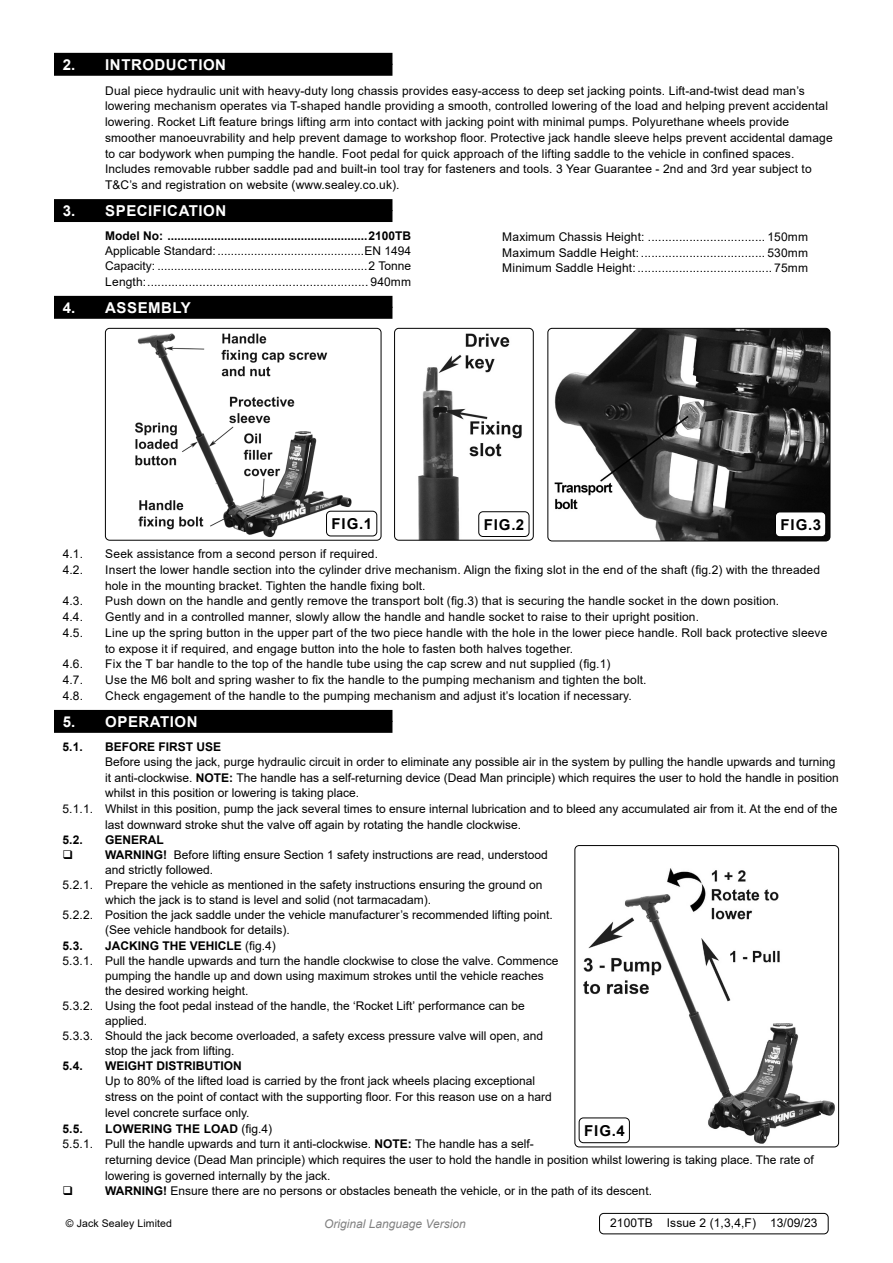
<style>
.page{position:relative;width:893px;height:1263px;background:#fff}
.page>*{position:absolute;margin:0;border:0;box-sizing:border-box;transform-origin:0 0}
.t1{font:700 15px "Arial";letter-spacing:.035em;color:#fff}
.t2{font:700 15px "Arial";letter-spacing:.065em;color:#000}
.Body__Tabbed{font:12px/15.8px "Arial";color:#000}
.Specifications__Tabbed{font:12px "Arial";letter-spacing:.01em;color:#000}
.Specifications__Tabbed-2{font:700 12px "Arial";color:#000}
.Body__Footer{font:12px "Arial";letter-spacing:.01em;color:#000}
.t3{font:italic 12px "Arial";color:#818181}
.Body__Justified__7pt{font:10.5px "Arial";letter-spacing:.01em;color:#000}
.s1{font-weight:700}
.s2{font-weight:400}
</style>
<div class="page">
<div style="left:54px;top:64px;width:338px;height:12px;background:#000"></div>
<div style="left:54px;top:53px;width:338px;height:12px;background:#000"></div>
<div style="left:54px;top:210px;width:338px;height:12px;background:#000"></div>
<div style="left:54px;top:199px;width:338px;height:12px;background:#000"></div>
<div style="left:54px;top:307px;width:338px;height:12px;background:#000"></div>
<div style="left:54px;top:296px;width:338px;height:12px;background:#000"></div>
<div style="left:54px;top:721px;width:338px;height:12px;background:#000"></div>
<div style="left:54px;top:710px;width:338px;height:12px;background:#000"></div>
<img style="left:135px;top:333px;width:220px;height:205px">
<div style="left:105px;top:328px;width:276px;height:213px;border:1px solid #000;border-radius:4px"></div>
<div style="left:327px;top:511px;width:50px;height:25px;background:#fff;border-radius:4px"></div>
<div style="left:326px;top:511px;width:51px;height:25px;border:1px solid #000;border-radius:4px"></div>
<img style="left:396px;top:333px;width:126px;height:206px">
<div style="left:394px;top:328px;width:140px;height:213px;border:1px solid #000;border-radius:4px"></div>
<div style="left:479px;top:512px;width:50px;height:24px;background:#fff;border-radius:4px"></div>
<div style="left:478px;top:511px;width:51px;height:26px;border:1px solid #000;border-radius:4px"></div>
<img style="left:554px;top:328px;width:276px;height:213px">
<div style="left:547px;top:328px;width:283px;height:213px;border:1px solid #000;border-radius:4px"></div>
<div style="left:775px;top:512px;width:51px;height:25px;background:#fff;border-radius:4px"></div>
<div style="left:775px;top:512px;width:51px;height:25px;border:1px solid #000;border-radius:4px"></div>
<img style="left:576px;top:847px;width:263px;height:300px">
<div style="left:574px;top:845px;width:265px;height:302px;border:1px solid #000;border-radius:4px"></div>
<div style="left:599px;top:1213px;width:229px;height:21px;border:1px solid #000;border-radius:4px"></div>
<div style="left:579px;top:1118px;width:50px;height:25px;background:#fff;border-radius:4px"></div>
<div style="left:579px;top:1117px;width:51px;height:26px;border:1px solid #000;border-radius:4px"></div>
<p class="t1" style="left:63px;top:54px;width:165px">2. INTRODUCTION</p>
<p class="Body__Tabbed" style="left:105px;top:82px;width:729px">Dual piece hydraulic unit with heavy-duty long chassis provides easy-access to deep set jacking points. Lift-and-twist dead man’s lowering mechanism operates via T-shaped handle providing a smooth, controlled lowering of the load and helping prevent accidental lowering. Rocket Lift feature brings lifting arm into contact with jacking point with minimal pumps. Polyurethane wheels provide smoother manoeuvrability and help prevent damage to workshop floor. Protective jack handle sleeve helps prevent accidental damage to car bodywork when pumping the handle. Foot pedal for quick approach of the lifting saddle to the vehicle in confined spaces.<br>Includes removable rubber saddle pad and built-in tool tray for fasteners and tools. 3 Year Guarantee - 2nd and 3rd year subject to T&amp;C’s and registration on website (www.sealey.co.uk).</p>
<p class="t1" style="left:63px;top:200px;width:165px">3. SPECIFICATION</p>
<p class="Specifications__Tabbed-2" style="left:105px;top:227px;width:307px">Model No: ............................................................2100TB</p>
<p class="Specifications__Tabbed" style="left:105px;top:243px;width:307px">Applicable Standard:............................................EN 1494</p>
<p class="Specifications__Tabbed" style="left:105px;top:258px;width:307px">Capacity: ...............................................................2 Tonne</p>
<p class="Specifications__Tabbed" style="left:105px;top:273px;width:307px">Length:................................................................ 940mm</p>
<p class="Specifications__Tabbed" style="left:502px;top:228px;width:307px">Maximum Chassis Height: .................................. 150mm</p>
<p class="Specifications__Tabbed" style="left:502px;top:244px;width:307px">Maximum Saddle Height: .................................... 530mm</p>
<p class="Specifications__Tabbed" style="left:502px;top:260px;width:307px">Minimum Saddle Height: ....................................... 75mm</p>
<p class="t1" style="left:63px;top:297px;width:130px">4. ASSEMBLY</p>
<p class="t2" style="left:331px;top:513px;width:42px">FIG.1</p>
<p class="t2" style="left:484px;top:514px;width:42px">FIG.2</p>
<p class="t2" style="left:780px;top:514px;width:42px">FIG.3</p>
<p class="Body__Tabbed" style="left:63px;top:546px;width:22px">4.1.</p>
<p class="Body__Tabbed" style="left:105px;top:546px;width:274px">Seek assistance from a second person if required.</p>
<p class="Body__Tabbed" style="left:63px;top:562px;width:22px">4.2.</p>
<p class="Body__Tabbed" style="left:105px;top:562px;width:716px">Insert the lower handle section into the cylinder drive mechanism. Align the fixing slot in the end of the shaft (fig.2) with the threaded hole in the mounting bracket. Tighten the handle fixing bolt.</p>
<p class="Body__Tabbed" style="left:63px;top:593px;width:22px">4.3.</p>
<p class="Body__Tabbed" style="left:105px;top:593px;width:675px">Push down on the handle and gently remove the transport bolt (fig.3) that is securing the handle socket in the down position.</p>
<p class="Body__Tabbed" style="left:63px;top:609px;width:22px">4.4.</p>
<p class="Body__Tabbed" style="left:105px;top:609px;width:595px">Gently and in a controlled manner, slowly allow the handle and handle socket to raise to their upright position.</p>
<p class="Body__Tabbed" style="left:63px;top:625px;width:22px">4.5.</p>
<p class="Body__Tabbed" style="left:105px;top:625px;width:724px">Line up the spring button in the upper part of the two piece handle with the hole in the lower piece handle. Roll back protective sleeve to expose it if required, and engage button into the hole to fasten both halves together.</p>
<p class="Body__Tabbed" style="left:63px;top:656px;width:22px">4.6.</p>
<p class="Body__Tabbed" style="left:105px;top:656px;width:507px">Fix the T bar handle to the top of the handle tube using the cap screw and nut supplied (fig.1)</p>
<p class="Body__Tabbed" style="left:63px;top:672px;width:22px">4.7.</p>
<p class="Body__Tabbed" style="left:105px;top:672px;width:543px">Use the M6 bolt and spring washer to fix the handle to the pumping mechanism and tighten the bolt.</p>
<p class="Body__Tabbed" style="left:63px;top:688px;width:22px">4.8.</p>
<p class="Body__Tabbed" style="left:105px;top:688px;width:528px">Check engagement of the handle to the pumping mechanism and adjust it’s location if necessary.</p>
<p class="t1" style="left:63px;top:711px;width:136px">5. OPERATION</p>
<p class="Specifications__Tabbed-2" style="left:63px;top:738px;width:22px">5.1.</p>
<p class="Specifications__Tabbed-2" style="left:105px;top:738px;width:118px">BEFORE FIRST USE</p>
<p class="Body__Tabbed" style="left:105px;top:754px;width:735px">Before using the jack, purge hydraulic circuit in order to eliminate any possible air in the system by pulling the handle upwards and turning it anti-clockwise. <span class="s1">NOTE:</span> The handle has a self-returning device (Dead Man principle) which requires the user to hold the handle in position whilst in this position or lowering is taking place.</p>
<p class="Body__Tabbed" style="left:105px;top:801px;width:734px;text-indent:-43px">5.1.1. Whilst in this position, pump the jack several times to ensure internal lubrication and to bleed any accumulated air from it. At the end of the last downward stroke shut the valve off again by rotating the handle clockwise.</p>
<p class="Specifications__Tabbed-2" style="left:63px;top:831px;width:22px">5.2.</p>
<p class="Specifications__Tabbed-2" style="left:105px;top:831px;width:60px">GENERAL</p>
<p class="Body__Tabbed" style="left:105px;top:847px;width:444px;line-height:15px"><span class="s1">WARNING!</span> Before lifting ensure Section 1 safety instructions are read, understood and strictly followed.</p>
<p class="Body__Tabbed" style="left:105px;top:877px;width:439px;line-height:15px;text-indent:-43px">5.2.1. Prepare the vehicle as mentioned in the safety instructions ensuring the ground on which the jack is to stand is level and solid (not tarmacadam).</p>
<p class="Body__Tabbed" style="left:105px;top:907px;width:449px;line-height:15px;text-indent:-43px">5.2.2. Position the jack saddle under the vehicle manufacturer’s recommended lifting point. (See vehicle handbook for details).</p>
<p class="Specifications__Tabbed-2" style="left:63px;top:937px;width:22px">5.3.</p>
<p class="Specifications__Tabbed-2" style="left:105px;top:937px;width:172px">JACKING THE VEHICLE <span class="s2">(fig.4)</span></p>
<p class="Body__Tabbed" style="left:105px;top:953px;width:455px;line-height:15px;text-indent:-43px">5.3.1. Pull the handle upwards and turn the handle clockwise to close the valve. Commence pumping the handle up and down using maximum strokes until the vehicle reaches the desired working height.</p>
<p class="Body__Tabbed" style="left:105px;top:998px;width:421px;line-height:15px;text-indent:-43px">5.3.2. Using the foot pedal instead of the handle, the ‘Rocket Lift’ performance can be applied.</p>
<p class="Body__Tabbed" style="left:105px;top:1028px;width:440px;line-height:15px;text-indent:-43px">5.3.3. Should the jack become overloaded, a safety excess pressure valve will open, and stop the jack from lifting.</p>
<p class="Specifications__Tabbed-2" style="left:63px;top:1057px;width:22px">5.4.</p>
<p class="Specifications__Tabbed-2" style="left:105px;top:1057px;width:138px">WEIGHT DISTRIBUTION</p>
<p class="Body__Tabbed" style="left:105px;top:1073px;width:448px">Up to 80% of the lifted load is carried by the front jack wheels placing exceptional stress on the point of contact with the supporting floor. For this reason use on a hard level concrete surface only.</p>
<p class="Specifications__Tabbed-2" style="left:63px;top:1120px;width:22px">5.5.</p>
<p class="Specifications__Tabbed-2" style="left:105px;top:1120px;width:169px">LOWERING THE LOAD <span class="s2">(fig.4)</span></p>
<p class="Body__Tabbed" style="left:105px;top:1136px;width:710px;text-indent:-43px">5.5.1. Pull the handle upwards and turn it anti-clockwise. <span class="s1">NOTE:</span> The handle has a self-<br>returning device (Dead Man principle) which requires the user to hold the handle in position whilst lowering is taking place. The rate of lowering is governed internally by the jack.</p>
<p class="Body__Tabbed" style="left:105px;top:1183px;width:548px"><span class="s1">WARNING!</span> Ensure there are no persons or obstacles beneath the vehicle, or in the path of its descent.</p>
<p class="Body__Justified__7pt" style="left:66px;top:1216px;width:108px">© Jack Sealey Limited</p>
<p class="t3" style="left:324px;top:1216px;width:143px">Original Language Version</p>
<p class="Body__Footer" style="left:610px;top:1214px;width:209px">2100TB Issue 2 (1,3,4,F) 13/09/23</p>
<p class="t2" style="left:584px;top:1120px;width:42px">FIG.4</p>
</div>
